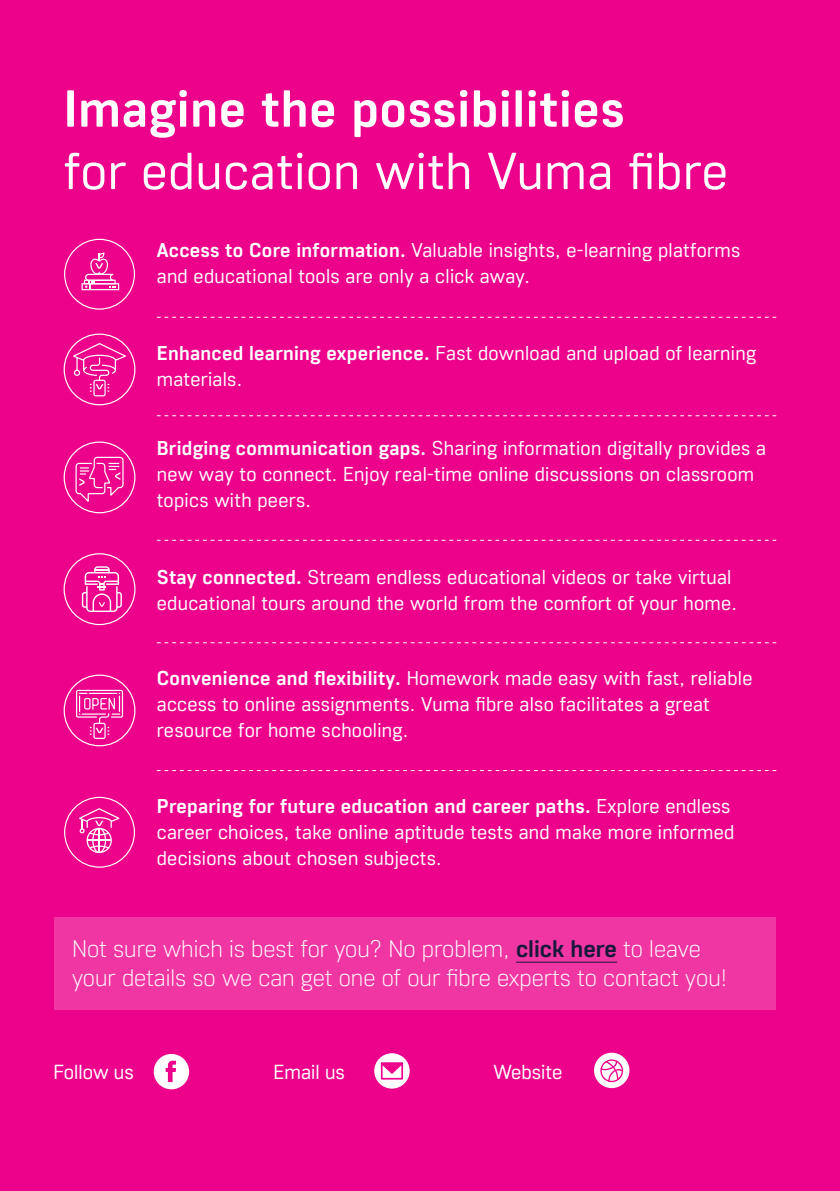
<style>
.page{position:relative;width:840px;height:1191px;background:#fff}
.page>*{position:absolute;margin:0;border:0;box-sizing:border-box;transform-origin:0 0}
.t1{font:52px "Core Sans R35";letter-spacing:.015em;color:#fff}
.t2{font:700 52px "Core Sans R55";letter-spacing:.015em;color:#fff}
.t3{font:300 24px/28.8px "Core Sans R25";color:#fff}
.t4{font:20.4px "Core Sans R35";color:#fff}
.t5{font:20px/26px "Core Sans R35";letter-spacing:.015em;color:#fff}
.t6{font:700 20px "Core Sans R55";letter-spacing:.015em;color:#fff}
.s1{font-family:"Core Sans R55";font-weight:700}
.s2{font-family:"Core Sans R35";font-weight:400}
.s3{font-family:"Core Sans R55";font-weight:700;color:#17183b}
</style>
<div class="page">
<div style="left:0;top:0;width:839px;height:1191px;background:#ed028c"></div>
<div style="left:54px;top:917px;width:721px;height:92px;background:#f036a3"></div>
<svg style="left:64px;top:797px;width:71px;height:70px"></svg>
<svg style="left:157px;top:317px;width:618px;height:1px"></svg>
<svg style="left:63px;top:333px;width:73px;height:73px"></svg>
<svg style="left:157px;top:415px;width:618px;height:1px"></svg>
<svg style="left:157px;top:540px;width:618px;height:1px"></svg>
<svg style="left:63px;top:441px;width:73px;height:73px"></svg>
<svg style="left:157px;top:642px;width:618px;height:1px"></svg>
<svg style="left:157px;top:770px;width:618px;height:1px"></svg>
<svg style="left:63px;top:674px;width:73px;height:73px"></svg>
<hr style="left:515px;top:961px;width:101px;height:1px;background:#17183b">
<svg style="left:64px;top:239px;width:71px;height:71px"></svg>
<svg style="left:154px;top:1054px;width:35px;height:35px"></svg>
<svg style="left:63px;top:553px;width:72px;height:72px"></svg>
<div style="left:374px;top:1053px;width:35px;height:35px;background:#fff;border-radius:50%"></div>
<svg style="left:380px;top:1062px;width:23px;height:17px"></svg>
<svg style="left:593px;top:1052px;width:36px;height:36px"></svg>
<svg style="left:600px;top:1059px;width:22px;height:23px"></svg>
<h1 class="t2" style="left:64px;top:78px;width:562px">Imagine the possibilities</h1>
<h1 class="t1" style="left:64px;top:141px;width:665px">for education with Vuma fibre</h1>
<p class="t5" style="left:157px;top:237px;width:584px"><span class="s1">Access to Core information.</span> Valuable insights, e-learning platforms and educational tools are only a click away.</p>
<p class="t5" style="left:157px;top:340px;width:600px"><span class="s1">Enhanced learning experience.</span> Fast download and upload of learning materials.</p>
<p class="t5" style="left:157px;top:435px;width:610px"><span class="s1">Bridging communication gaps.</span> Sharing information digitally provides a new way to connect. Enjoy real-time online discussions on classroom topics with peers.</p>
<p class="t5" style="left:157px;top:564px;width:581px"><span class="s1">Stay connected.</span> Stream endless educational videos or take virtual educational tours around the world from the comfort of your home.</p>
<p class="t5" style="left:157px;top:665px;width:597px"><span class="s1">Convenience and flexibility.</span> Homework made easy with fast, reliable access to online assignments. Vuma fibre also facilitates a great resource for home schooling.</p>
<p class="t6" style="left:157px;top:794px;width:574px">Preparing for future education and career paths. <span class="s2">Explore endless</span></p>
<p class="t5" style="left:157px;top:818px;width:578px">career choices, take online aptitude tests and make more informed decisions about chosen subjects.</p>
<p class="t3" style="left:72px;top:934px;width:656px">Not sure which is best for you? No problem, <span class="s3">click here</span> to leave your details so we can get one of our fibre experts to contact you!</p>
<p class="t4" style="left:53px;top:1060px;width:82px">Follow us</p>
<p class="t4" style="left:273px;top:1059px;width:73px">Email us</p>
<p class="t4" style="left:493px;top:1059px;width:70px">Website</p>
</div>
